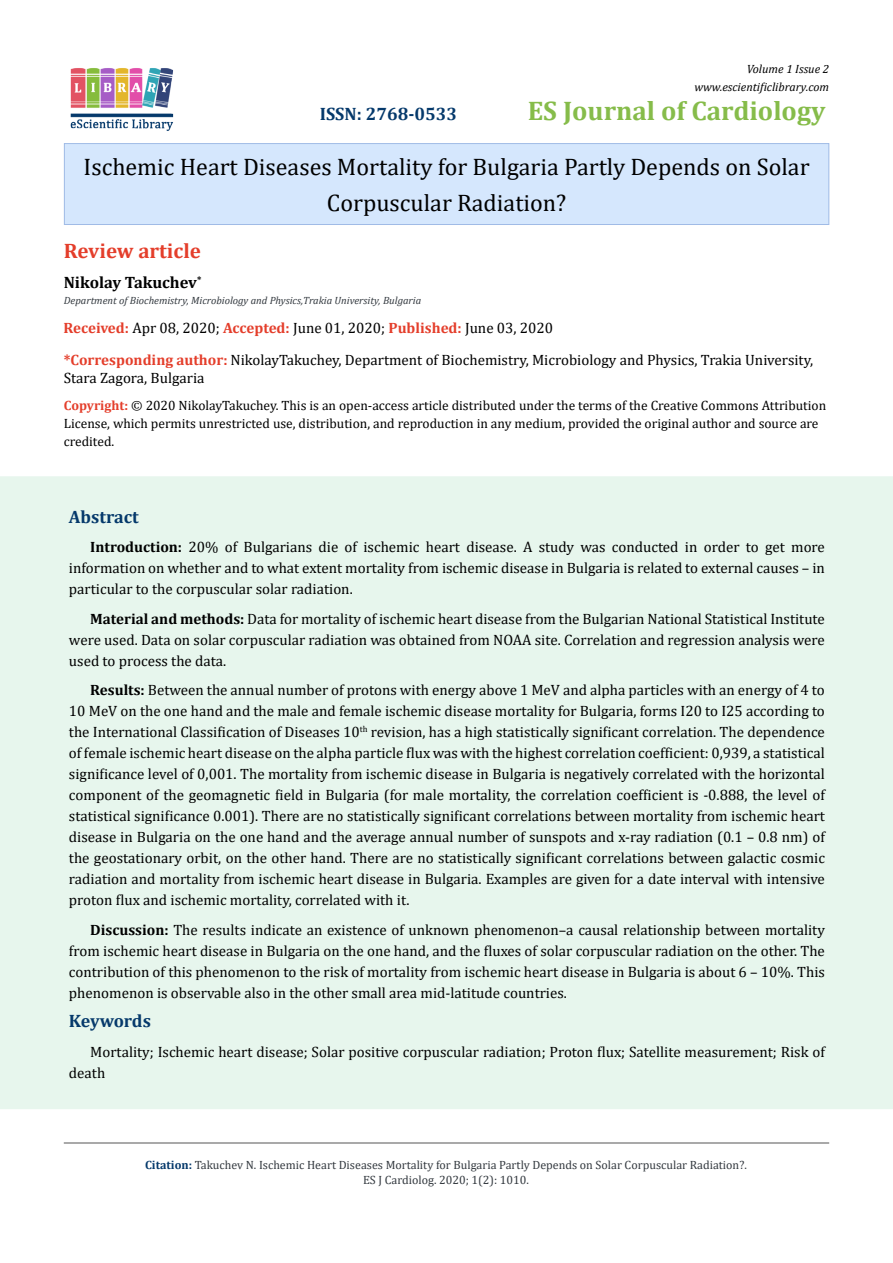
<style>
.page{position:relative;width:893px;height:1263px;background:#fff}
.page>*{position:absolute;margin:0;border:0;box-sizing:border-box;transform-origin:0 0}
.t1{font:700 27px "Cambria";color:#86bc4a}
.t2{font:24px/36px "Cambria";color:#000;text-align:center}
.t3{font:700 21px "Cambria";color:#e43e2b}
.t4{font:700 18px "Cambria";color:#05396b}
.t5{font:700 16.5px "Cambria";color:#000}
.t6{font:15px/21px "Cambria";color:#000;text-align:justify}
.t7{font:13.5px/18px "Cambria";color:#000}
.t8{font:12px/15px "Cambria";color:#343a40;text-align:center}
.t9{font:italic 12px/18px "Cambria";color:#000;text-align:right}
.t10{font:italic 10.5px "Cambria";color:#343a40}
.s1{font-weight:700;color:#e43e2b}
.s2{font-weight:700}
.s3{font-weight:700;color:#05396b}
</style>
<div class="page">
<hr style="left:64px;top:1142px;width:765px;height:1px;background:#000">
<hr style="left:64px;top:1143px;width:765px;height:1px;background:#000">
<img style="left:70px;top:68px;width:104px;height:63px">
<div style="left:0;top:476px;width:893px;height:633px;background:#e7f6ed"></div>
<div style="left:64px;top:144px;width:765px;height:80px;background:#d5e7fd"></div>
<div style="left:64px;top:143px;width:765px;height:82px;border:1px solid #a0bbe6"></div>
<p class="t9" style="left:694px;top:60px;width:136px">Volume 1 Issue 2 www.escientificlibrary.com</p>
<p class="t4" style="left:320px;top:101px;width:139px">ISSN: 2768-0533</p>
<h1 class="t1" style="left:528px;top:92px;width:299px">ES Journal of Cardiology</h1>
<h2 class="t2" style="left:84px;top:149px;width:727px">Ischemic Heart Diseases Mortality for Bulgaria Partly Depends on Solar<br>Corpuscular Radiation?</h2>
<h3 class="t3" style="left:64px;top:236px;width:139px">Review article</h3>
<p class="t5" style="left:64px;top:271px;width:139px">Nikolay Takuchev<sup>*</sup></p>
<p class="t10" style="left:64px;top:293px;width:359px">Department of Biochemistry, Microbiology and Physics,Trakia University, Bulgaria</p>
<p class="t6" style="left:64px;top:317px;width:491px"><span class="s1">Received:</span> Apr 08, 2020; <span class="s1">Accepted:</span> June 01, 2020; <span class="s1">Published:</span> June 03, 2020</p>
<p class="t6" style="left:64px;top:350px;width:751px;line-height:18px"><span class="s1">*Corresponding author:</span> NikolayTakuchey, Department of Biochemistry, Microbiology and Physics, Trakia University,<br>Stara Zagora, Bulgaria</p>
<p class="t7" style="left:64px;top:396px;width:764px"><span class="s1">Copyright:</span> © 2020 NikolayTakuchey. This is an open-access article distributed under the terms of the Creative Commons Attribution<br>License, which permits unrestricted use, distribution, and reproduction in any medium, provided the original author and source are credited.</p>
<p class="t4" style="left:69px;top:504px;width:71px">Abstract</p>
<p class="t6" style="left:69px;top:536px;width:757px;text-indent:21px"><span class="s2">Introduction:</span> 20% of Bulgarians die of ischemic heart disease. A study was conducted in order to get more information on whether and to what extent mortality from ischemic disease in Bulgaria is related to external causes – in particular to the corpuscular solar radiation.</p>
<p class="t6" style="left:69px;top:608px;width:757px;text-indent:21px"><span class="s2">Material and methods:</span> Data for mortality of ischemic heart disease from the Bulgarian National Statistical Institute were used. Data on solar corpuscular radiation was obtained from NOAA site. Correlation and regression analysis were used to process the data.</p>
<p class="t6" style="left:69px;top:679px;width:757px;text-indent:21px"><span class="s2">Results:</span> Between the annual number of protons with energy above 1 MeV and alpha particles with an energy of 4 to 10 MeV on the one hand and the male and female ischemic disease mortality for Bulgaria, forms I20 to I25 according to the International Classification of Diseases 10<sup>th</sup> revision, has a high statistically significant correlation. The dependence of female ischemic heart disease on the alpha particle flux was with the highest correlation coefficient: 0,939, a statistical significance level of 0,001. The mortality from ischemic disease in Bulgaria is negatively correlated with the horizontal component of the geomagnetic field in Bulgaria (for male mortality, the correlation coefficient is -0.888, the level of statistical significance 0.001). There are no statistically significant correlations between mortality from ischemic heart disease in Bulgaria on the one hand and the average annual number of sunspots and x-ray radiation (0.1 – 0.8 nm) of the geostationary orbit, on the other hand. There are no statistically significant correlations between galactic cosmic radiation and mortality from ischemic heart disease in Bulgaria. Examples are given for a date interval with intensive proton flux and ischemic mortality, correlated with it.</p>
<p class="t6" style="left:69px;top:919px;width:757px;text-indent:21px"><span class="s2">Discussion:</span> The results indicate an existence of unknown phenomenon–a causal relationship between mortality from ischemic heart disease in Bulgaria on the one hand, and the fluxes of solar corpuscular radiation on the other. The contribution of this phenomenon to the risk of mortality from ischemic heart disease in Bulgaria is about 6 – 10%. This phenomenon is observable also in the other small area mid-latitude countries.</p>
<p class="t4" style="left:69px;top:1008px;width:83px">Keywords</p>
<p class="t6" style="left:69px;top:1041px;width:757px;text-indent:21px">Mortality; Ischemic heart disease; Solar positive corpuscular radiation; Proton flux; Satellite measurement; Risk of death</p>
<p class="t8" style="left:145px;top:1157px;width:603px"><span class="s3">Citation:</span> Takuchev N. Ischemic Heart Diseases Mortality for Bulgaria Partly Depends on Solar Corpuscular Radiation?.<br>ES J Cardiolog. 2020; 1(2): 1010.</p>
</div>
